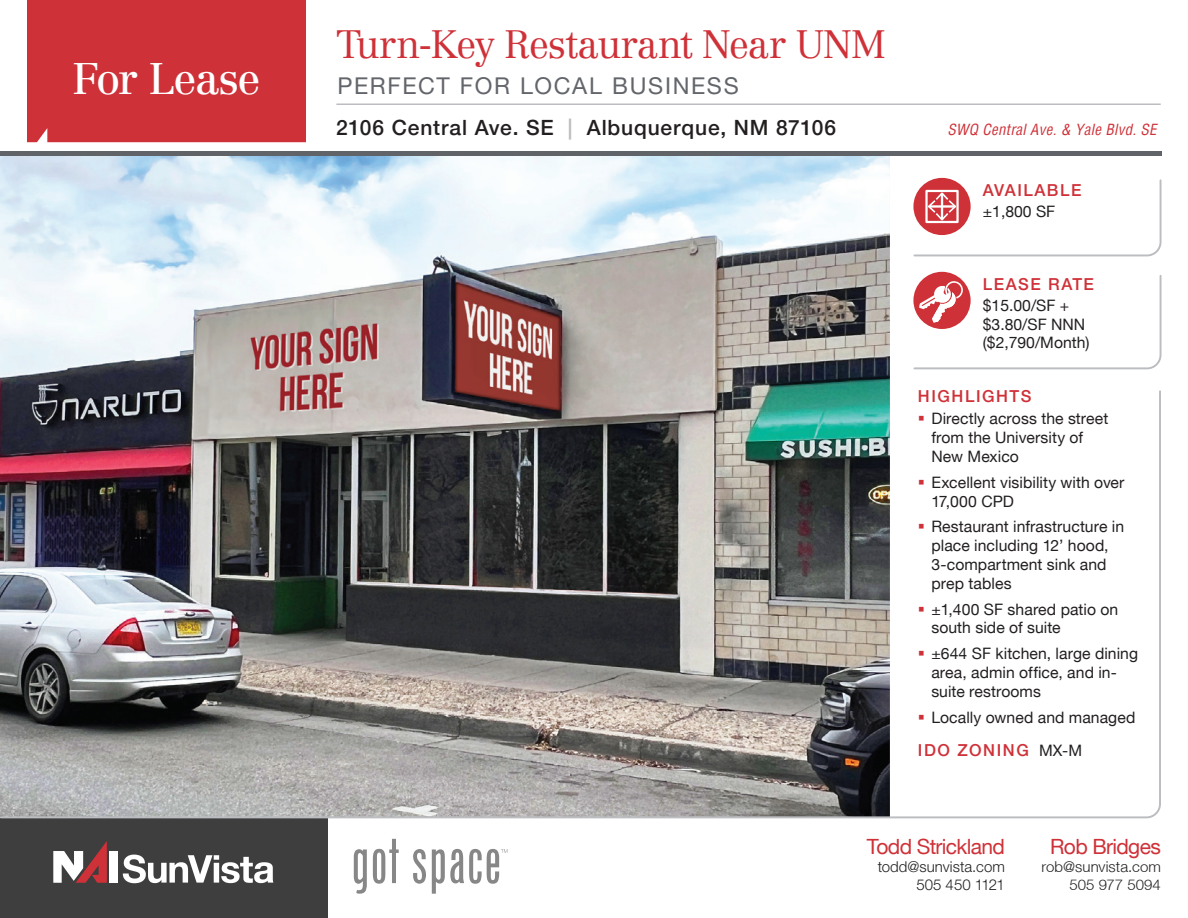
<style>
.page{position:relative;width:1188px;height:918px;background:#fff}
.page>*{position:absolute;margin:0;border:0;box-sizing:border-box;transform-origin:0 0}
.t1{font:43.5px "Centennial LT Std";letter-spacing:-.04em;color:#fff}
.t2{font:300 39px "Centennial LT Std";letter-spacing:-.025em;color:#cf3138}
.t3{font:23.25px "Helvetica Neue LT Std";letter-spacing:.07em;color:#62656a}
.t4{font:500 21px "Helvetica Neue LT";letter-spacing:.04em;color:#231f20}
.t5{font:21px "Helvetica Neue LT";letter-spacing:-.03em;color:#cf3138}
.t6{font:500 16.5px "Helvetica Neue LT";letter-spacing:.09em;color:#cf3138}
.t7{font:15.75px/18.9px "Helvetica Neue LT";letter-spacing:.005em;color:#231f20}
.t8{font:300 15px/18px "Helvetica Neue LT Std";letter-spacing:.005em;color:#231f20;text-align:right}
.t9{font:italic condensed 15px "Helvetica";color:#cf3138}
.t10{font:300 15px/18px "Helvetica Neue LT";letter-spacing:.005em;color:#231f20;text-align:right}
.s1{color:#bcbdc0}
.s2{font-weight:400;font-size:15.75px;color:#231f20}
</style>
<div class="page">
<img style="left:0;top:156px;width:890px;height:233px">
<div style="left:0;top:818px;width:327px;height:100px;background:#3e3e3f"></div>
<div style="left:110px;top:851px;width:8px;height:32px;background:#fff"></div>
<svg style="left:53px;top:841px;width:54px;height:42px"></svg>
<svg style="left:123px;top:855px;width:150px;height:28px"></svg>
<svg style="left:354px;top:839px;width:153px;height:55px"></svg>
<hr style="left:337px;top:104px;width:823px;height:1px;background:#bcbdc0">
<div style="left:27px;top:0;width:279px;height:142px;background:#cf3138"></div>
<div style="left:0;top:151px;width:1161px;height:5px;background:#606469"></div>
<img style="left:0;top:389px;width:1161px;height:430px">
<svg style="left:913px;top:178px;width:249px;height:79px"></svg>
<svg style="left:913px;top:274px;width:249px;height:96px"></svg>
<svg style="left:919px;top:416px;width:5px;height:5px"></svg>
<svg style="left:919px;top:480px;width:5px;height:4px"></svg>
<svg style="left:919px;top:524px;width:5px;height:5px"></svg>
<svg style="left:919px;top:607px;width:5px;height:4px"></svg>
<svg style="left:919px;top:651px;width:5px;height:5px"></svg>
<svg style="left:919px;top:715px;width:5px;height:4px"></svg>
<h1 class="t1" style="left:72px;top:52px;width:190px">For Lease</h1>
<h2 class="t2" style="left:336px;top:21px;width:551px">Turn-Key Restaurant Near UNM</h2>
<h3 class="t3" style="left:338px;top:72px;width:403px">PERFECT FOR LOCAL BUSINESS</h3>
<h3 class="t4" style="left:336px;top:115px;width:502px">2106 Central Ave. SE <span class="s1">|</span> Albuquerque, NM 87106</h3>
<p class="t9" style="left:948px;top:120px;width:214px">SWQ CentralAve.&amp; Yale Blvd.SE</p>
<p class="t6" style="left:983px;top:180px;width:100px">AVAILABLE</p>
<p class="t7" style="left:983px;top:201px;width:74px">±1,800 SF</p>
<p class="t6" style="left:983px;top:274px;width:113px">LEASE RATE</p>
<p class="t7" style="left:983px;top:295px;width:108px">$15.00/SF + $3.80/SF NNN ($2,790/Month)</p>
<p class="t6" style="left:918px;top:386px;width:115px">HIGHLIGHTS</p>
<p class="t7" style="left:931px;top:409px;width:178px">Directly across the street from the University of<br>New Mexico</p>
<p class="t7" style="left:931px;top:472px;width:195px">Excellent visibility with over<br>17,000 CPD</p>
<p class="t7" style="left:931px;top:517px;width:194px">Restaurant infrastructure in place including 12’ hood,<br>3-compartment sink and prep tables</p>
<p class="t7" style="left:931px;top:599px;width:188px">±1,400 SF shared patio on south side of suite</p>
<p class="t7" style="left:931px;top:644px;width:208px">±644 SF kitchen, large dining area, admin office, and in&shy;suite restrooms</p>
<p class="t7" style="left:931px;top:707px;width:206px">Locally owned and managed</p>
<p class="t6" style="left:918px;top:740px;width:166px">IDO ZONING <span class="s2">MX-M</span></p>
<h3 class="t5" style="left:867px;top:834px;width:140px">Todd Strickland</h3>
<p class="t8" style="left:878px;top:858px;width:129px">todd@sunvista.com<br>505 450 1121</p>
<h3 class="t5" style="left:1050px;top:834px;width:112px">Rob Bridges</h3>
<p class="t10" style="left:1042px;top:858px;width:121px">rob@sunvista.com<br>505 977 5094</p>
</div>
